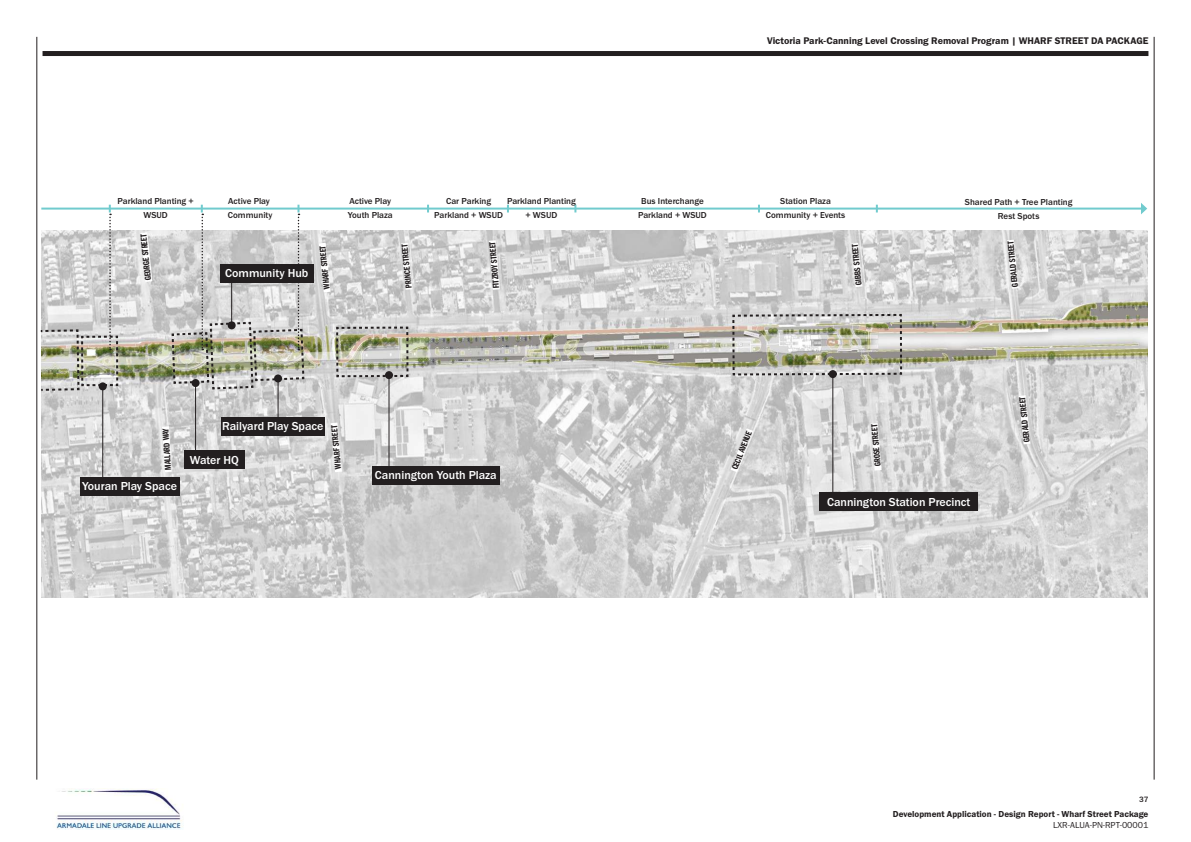
<style>
.page{position:relative;width:1191px;height:842px;background:#fff}
.page>*{position:absolute;margin:0;border:0;box-sizing:border-box;transform-origin:0 0}
.t1{font:500 12px "Franklin Gothic URW";color:#fff}
.t2{font:10px "Franklin Gothic URW Dem";color:#231f20}
.t3{font:500 9px/14px "Franklin Gothic URW";color:#231f20;text-align:center}
.t4{font:9px "Franklin Gothic URW Com Dem";color:#231f20}
.t5{font:9px "Franklin Gothic URW Dem";color:#231f20}
.t6{font:9px "Franklin Gothic URW Boo";color:#231f20}
.t7{font:500 8px "Franklin Gothic URW";color:#231f20}
</style>
<div class="page">
<hr style="left:37px;top:37px;width:1px;height:743px;background:#231f20">
<hr style="left:1153px;top:37px;width:1px;height:743px;background:#231f20">
<div style="left:43px;top:51px;width:1105px;height:5px;background:#231f20"></div>
<img style="left:41px;top:230px;width:1106px;height:368px">
<hr style="left:41px;top:208px;width:1101px;height:2px;background:#71cbce">
<svg style="left:1141px;top:203px;width:6px;height:11px"></svg>
<hr style="left:832px;top:374px;width:1px;height:119px;background:#231f20">
<hr style="left:388px;top:375px;width:1px;height:91px;background:#231f20">
<hr style="left:102px;top:386px;width:1px;height:91px;background:#231f20">
<hr style="left:195px;top:383px;width:1px;height:84px;background:#231f20">
<hr style="left:277px;top:378px;width:1px;height:41px;background:#231f20">
<div style="left:819px;top:493px;width:158px;height:18px;background:#231f20"></div>
<div style="left:372px;top:466px;width:128px;height:19px;background:#231f20"></div>
<div style="left:80px;top:477px;width:99px;height:19px;background:#231f20"></div>
<div style="left:220px;top:264px;width:94px;height:18px;background:#231f20"></div>
<div style="left:184px;top:450px;width:60px;height:19px;background:#231f20"></div>
<div style="left:221px;top:417px;width:104px;height:19px;background:#231f20"></div>
<svg style="left:170px;top:205px;width:135px;height:185px"></svg>
<img style="left:335px;top:326px;width:74px;height:52px">
<img style="left:731px;top:313px;width:172px;height:63px">
<svg style="left:162px;top:426px;width:10px;height:46px"></svg>
<svg style="left:140px;top:232px;width:12px;height:50px"></svg>
<svg style="left:319px;top:243px;width:11px;height:49px"></svg>
<svg style="left:330px;top:423px;width:12px;height:49px"></svg>
<svg style="left:489px;top:240px;width:11px;height:50px"></svg>
<svg style="left:401px;top:243px;width:11px;height:47px"></svg>
<svg style="left:851px;top:243px;width:11px;height:44px"></svg>
<svg style="left:1007px;top:240px;width:11px;height:49px"></svg>
<svg style="left:1018px;top:395px;width:12px;height:49px"></svg>
<svg style="left:870px;top:423px;width:11px;height:47px"></svg>
<svg style="left:730px;top:428px;width:23px;height:44px"></svg>
<svg style="left:40px;top:205px;width:79px;height:187px"></svg>
<img style="left:56px;top:789px;width:127px;height:41px">
<p class="t2" style="left:767px;top:34px;width:383px">Victoria Park-Canning Level Crossing Removal Program | WHARF STREET DA PACKAGE</p>
<p class="t3" style="left:118px;top:194px;width:78px">Parkland Planting +<br>WSUD</p>
<p class="t3" style="left:507px;top:194px;width:70px">Parkland Planting + WSUD</p>
<p class="t3" style="left:766px;top:194px;width:81px">Station Plaza<br>Community + Events</p>
<p class="t3" style="left:434px;top:194px;width:70px">Car Parking<br>Parkland + WSUD</p>
<p class="t3" style="left:638px;top:194px;width:70px">Bus Interchange<br>Parkland + WSUD</p>
<p class="t3" style="left:228px;top:194px;width:46px;text-align:left">Active Play<br>Community</p>
<p class="t3" style="left:348px;top:194px;width:46px;text-align:left">Active Play<br>Youth Plaza</p>
<p class="t3" style="left:965px;top:195px;width:109px">Shared Path + Tree Planting<br>Rest Spots</p>
<p class="t4" style="left:142px;top:281px;width:48px;rotate:-96deg">GEORGE STREET</p>
<p class="t4" style="left:321px;top:290px;width:45px;rotate:-96deg">WHARF STREET</p>
<h1 class="t1" style="left:225px;top:266px;width:85px">Community Hub</h1>
<p class="t4" style="left:403px;top:289px;width:46px;rotate:-96deg">PRINCE STREET</p>
<p class="t4" style="left:490px;top:288px;width:48px;rotate:-95deg">FITZROY STREET</p>
<p class="t4" style="left:852px;top:286px;width:43px;rotate:-96deg">GIBBS STREET</p>
<p class="t4" style="left:1009px;top:287px;width:47px;rotate:-96deg">GERALD STREET</p>
<p class="t4" style="left:162px;top:470px;width:43px;rotate:-94deg">MALLARD WAY</p>
<h1 class="t1" style="left:82px;top:479px;width:96px">Youran Play Space</h1>
<h1 class="t1" style="left:222px;top:419px;width:103px">Railyard Play Space</h1>
<h1 class="t1" style="left:190px;top:452px;width:50px">Water HQ</h1>
<p class="t4" style="left:332px;top:469px;width:45px;rotate:-95deg">WHARF STREET</p>
<h1 class="t1" style="left:375px;top:468px;width:123px">Cannington Youth Plaza</h1>
<p class="t4" style="left:728px;top:467px;width:42px;rotate:-69deg">CECIL AVENUE</p>
<p class="t4" style="left:871px;top:467px;width:44px;rotate:-95deg">GROSE STREET</p>
<h1 class="t1" style="left:827px;top:494px;width:145px">Cannington Station Precinct</h1>
<p class="t4" style="left:1020px;top:443px;width:47px;rotate:-96deg">GERALD STREET</p>
<p class="t7" style="left:1139px;top:794px;width:11px">37</p>
<p class="t5" style="left:893px;top:808px;width:257px">Development Application - Design Report - Wharf Street Package</p>
<p class="t6" style="left:1053px;top:819px;width:97px">LXR-ALUA-PN-RPT-00001</p>
</div>
